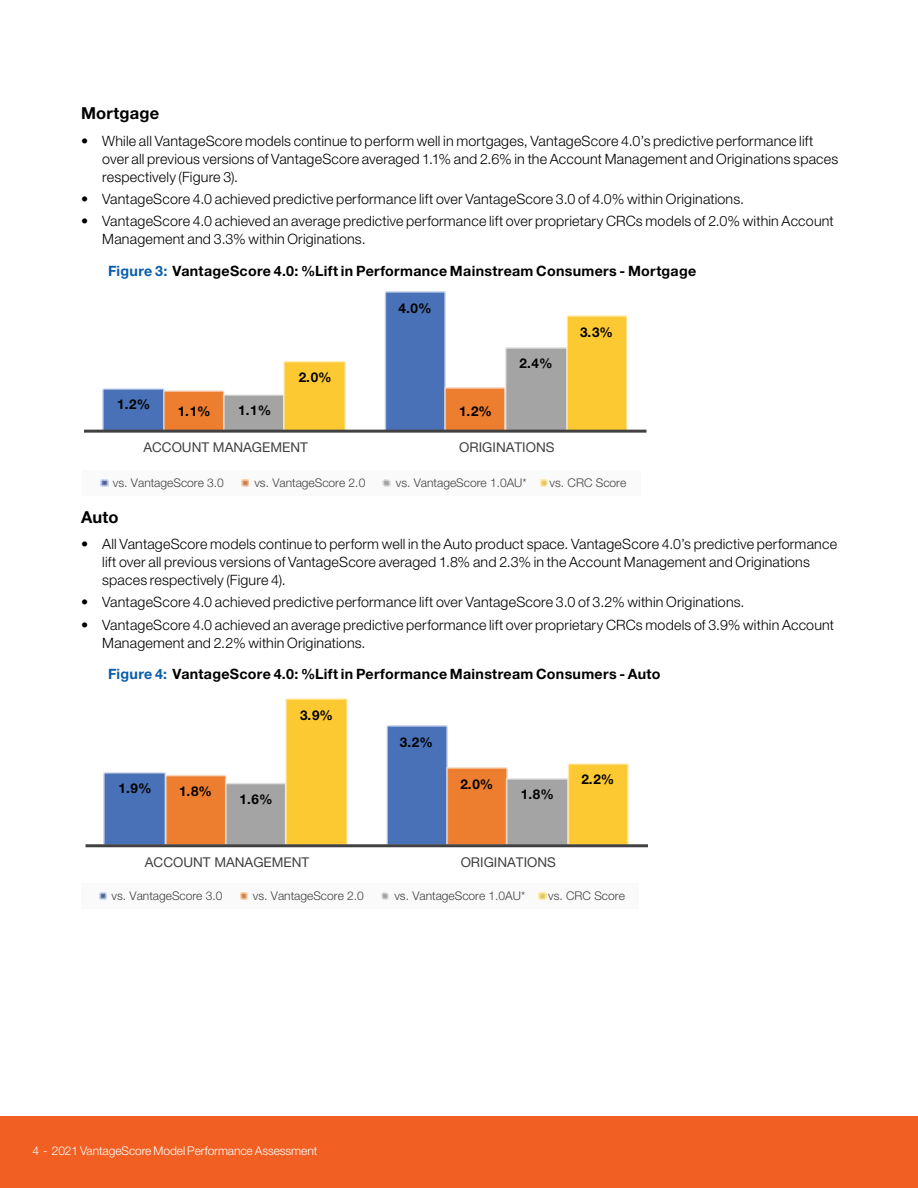
<style>
.page{position:relative;width:918px;height:1188px;background:#fff}
.page>*{position:absolute;margin:0;border:0;box-sizing:border-box;transform-origin:0 0}
.t1{font:700 16.5px "Helvetica Neue LT Std";letter-spacing:.015em;color:#000}
.t2{font:300 14.25px/18px "Helvetica Neue LT Std";letter-spacing:.015em;color:#000}
.t3{font:700 14.25px "Helvetica Neue LT Std";letter-spacing:.02em;color:#000}
.t4{font:700 13.5px "Helvetica Neue LT Std";color:#000}
.t5{font:13.5px "Helvetica Neue LT Std";color:#414141}
.t6{font:300 12px "Helvetica Neue LT Std";color:#414141}
.t7{font:300 12px "Helvetica Neue LT Std";letter-spacing:-.005em;color:#fff}
.s1{color:#085daa}
</style>
<div class="page">
<div style="left:0;top:1116px;width:918px;height:72px;background:#f15f22"></div>
<img style="left:102px;top:292px;width:344px;height:138px">
<img style="left:164px;top:388px;width:60px;height:42px">
<img style="left:224px;top:347px;width:60px;height:83px">
<img style="left:284px;top:316px;width:343px;height:114px">
<hr style="left:84px;top:430px;width:562px;height:3px;background:#414141">
<svg style="left:101px;top:479px;width:7px;height:8px"></svg>
<svg style="left:242px;top:479px;width:7px;height:8px"></svg>
<svg style="left:383px;top:479px;width:7px;height:8px"></svg>
<svg style="left:540px;top:479px;width:7px;height:8px"></svg>
<div style="left:104px;top:772px;width:61px;height:72px;background:#4971b7"></div>
<img style="left:165px;top:772px;width:62px;height:72px">
<img style="left:285px;top:699px;width:344px;height:145px">
<hr style="left:86px;top:844px;width:562px;height:3px;background:#414141">
<svg style="left:99px;top:892px;width:8px;height:8px"></svg>
<svg style="left:240px;top:892px;width:7px;height:8px"></svg>
<svg style="left:381px;top:892px;width:8px;height:8px"></svg>
<svg style="left:539px;top:892px;width:7px;height:8px"></svg>
<p class="t1" style="left:81px;top:103px;width:80px">Mortgage</p>
<p class="t2" style="left:102px;top:131px;width:738px;text-indent:-21px">• While all VantageScore models continue to perform well in mortgages, VantageScore 4.0’s predictive performance lift over all previous versions of VantageScore averaged 1.1% and 2.6% in the Account Management and Originations spaces respectively (Figure 3).</p>
<p class="t2" style="left:81px;top:190px;width:665px">• VantageScore 4.0 achieved predictive performance lift over VantageScore 3.0 of 4.0% within Originations.</p>
<p class="t2" style="left:102px;top:212px;width:733px;text-indent:-21px">• VantageScore 4.0 achieved an average predictive performance lift over proprietary CRCs models of 2.0% within Account<br>Management and 3.3% within Originations.</p>
<p class="t3" style="left:108px;top:262px;width:590px"><span class="s1">Figure 3:</span> VantageScore 4.0: %Lift in Performance Mainstream Consumers - Mortgage</p>
<p class="t4" style="left:117px;top:395px;width:35px">1.2%</p>
<p class="t4" style="left:299px;top:368px;width:35px">2.0%</p>
<p class="t4" style="left:399px;top:299px;width:35px">4.0%</p>
<p class="t4" style="left:178px;top:403px;width:35px">1.1%</p>
<p class="t4" style="left:238px;top:401px;width:35px">1.1%</p>
<p class="t4" style="left:459px;top:403px;width:35px">1.2%</p>
<p class="t4" style="left:520px;top:355px;width:35px">2.4%</p>
<p class="t4" style="left:580px;top:323px;width:35px">3.3%</p>
<p class="t5" style="left:143px;top:439px;width:166px">ACCOUNT MANAGEMENT</p>
<p class="t5" style="left:459px;top:439px;width:97px">ORIGINATIONS</p>
<p class="t6" style="left:113px;top:475px;width:112px">vs. VantageScore 3.0</p>
<p class="t6" style="left:254px;top:475px;width:112px">vs. VantageScore 2.0</p>
<p class="t6" style="left:396px;top:475px;width:132px">vs. VantageScore 1.0AU*</p>
<p class="t6" style="left:550px;top:475px;width:78px">vs. CRC Score</p>
<p class="t1" style="left:81px;top:506px;width:39px">Auto</p>
<p class="t2" style="left:102px;top:535px;width:736px;text-indent:-21px">• All VantageScore models continue to perform well in the Auto product space. VantageScore 4.0’s predictive performance lift over all previous versions of VantageScore averaged 1.8% and 2.3% in the Account Management and Originations spaces respectively (Figure 4).</p>
<p class="t2" style="left:81px;top:593px;width:665px">• VantageScore 4.0 achieved predictive performance lift over VantageScore 3.0 of 3.2% within Originations.</p>
<p class="t2" style="left:102px;top:615px;width:733px;text-indent:-21px">• VantageScore 4.0 achieved an average predictive performance lift over proprietary CRCs models of 3.9% within Account<br>Management and 2.2% within Originations.</p>
<p class="t3" style="left:108px;top:665px;width:554px"><span class="s1">Figure 4:</span> VantageScore 4.0: %Lift in Performance Mainstream Consumers - Auto</p>
<p class="t4" style="left:119px;top:780px;width:35px">1.9%</p>
<p class="t4" style="left:179px;top:783px;width:35px">1.8%</p>
<p class="t4" style="left:300px;top:707px;width:35px">3.9%</p>
<p class="t4" style="left:400px;top:734px;width:35px">3.2%</p>
<p class="t4" style="left:460px;top:776px;width:35px">2.0%</p>
<p class="t4" style="left:240px;top:791px;width:35px">1.6%</p>
<p class="t4" style="left:521px;top:786px;width:35px">1.8%</p>
<p class="t4" style="left:581px;top:771px;width:35px">2.2%</p>
<p class="t5" style="left:145px;top:854px;width:166px">ACCOUNT MANAGEMENT</p>
<p class="t5" style="left:461px;top:854px;width:97px">ORIGINATIONS</p>
<p class="t6" style="left:112px;top:888px;width:112px">vs. VantageScore 3.0</p>
<p class="t6" style="left:253px;top:888px;width:112px">vs. VantageScore 2.0</p>
<p class="t6" style="left:394px;top:888px;width:132px">vs. VantageScore 1.0AU*</p>
<p class="t6" style="left:548px;top:888px;width:78px">vs. CRC Score</p>
<p class="t7" style="left:32px;top:1143px;width:286px">4 - 2021 VantageScore Model Performance Assessment</p>
</div>
